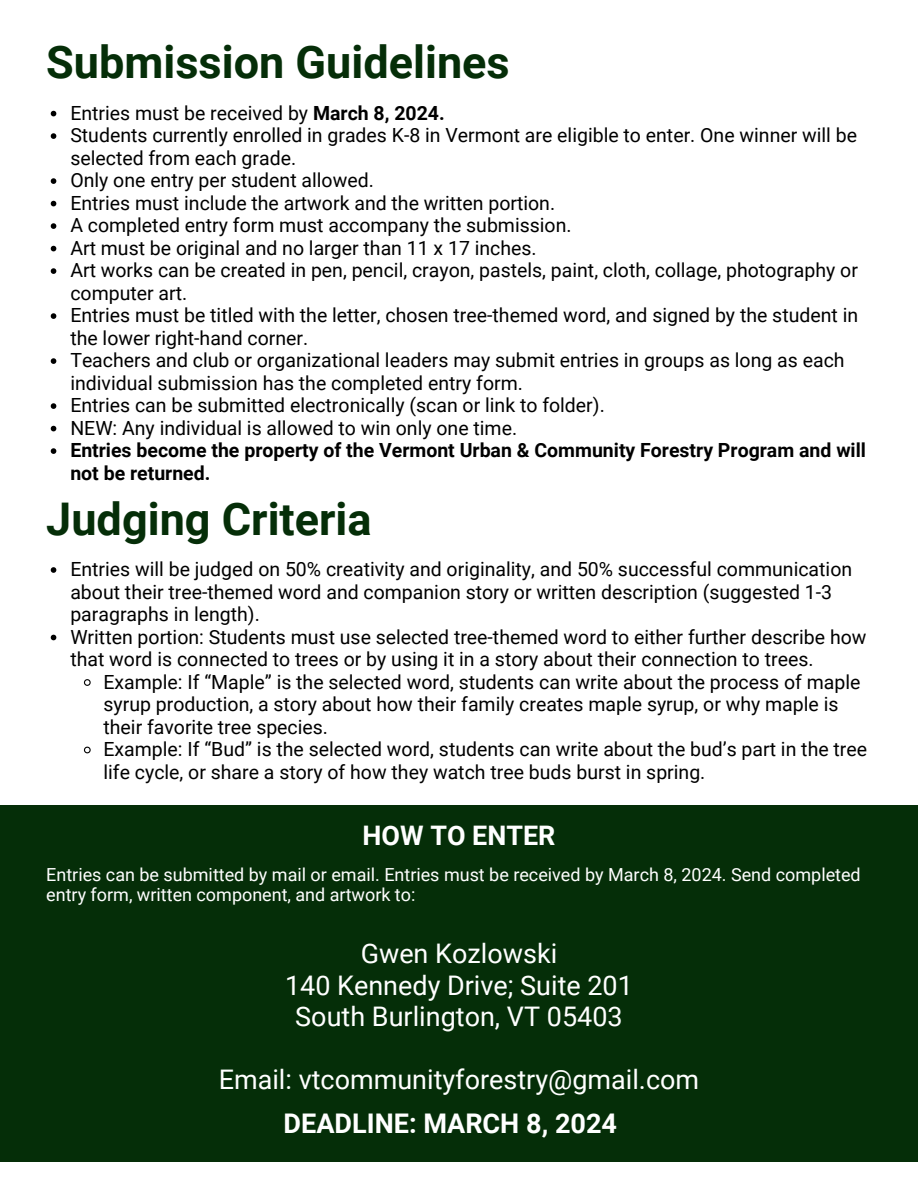
<style>
.page{position:relative;width:918px;height:1188px;background:#fff}
.page>*{position:absolute;margin:0;border:0;box-sizing:border-box;transform-origin:0 0}
.t1{font:700 45px "Roboto";color:#052e08}
.t2{font:27px "Roboto";color:#fff}
.t3{font:700 27px "Roboto";color:#fff}
.t4{font:700 26.85px "Roboto";color:#fff}
.t5{font:19.5px/22.5px "Roboto";color:#000}
.t6{font:700 19.5px/22.5px "Roboto";color:#000}
.t7{font:18px/20.2px "Roboto";color:#fff}
.s1{font-weight:700}
</style>
<div class="page">
<div style="left:0;top:805px;width:918px;height:357px;background:#052e08"></div>
<svg style="left:51px;top:111px;width:5px;height:5px"></svg>
<svg style="left:51px;top:133px;width:5px;height:6px"></svg>
<svg style="left:51px;top:178px;width:5px;height:6px"></svg>
<svg style="left:51px;top:201px;width:5px;height:5px"></svg>
<svg style="left:51px;top:223px;width:5px;height:6px"></svg>
<svg style="left:51px;top:246px;width:5px;height:5px"></svg>
<svg style="left:51px;top:268px;width:5px;height:6px"></svg>
<svg style="left:51px;top:313px;width:5px;height:6px"></svg>
<svg style="left:51px;top:358px;width:5px;height:6px"></svg>
<svg style="left:51px;top:403px;width:5px;height:6px"></svg>
<svg style="left:51px;top:426px;width:5px;height:5px"></svg>
<svg style="left:51px;top:448px;width:5px;height:6px"></svg>
<svg style="left:51px;top:567px;width:5px;height:6px"></svg>
<svg style="left:51px;top:635px;width:5px;height:5px"></svg>
<svg style="left:83px;top:679px;width:8px;height:7px"></svg>
<svg style="left:83px;top:746px;width:8px;height:8px"></svg>
<p class="t1" style="left:46px;top:37px;width:465px">Submission Guidelines</p>
<p class="t5" style="left:70px;top:102px;width:376px">Entries must be received by <span class="s1">March 8, 2024.</span></p>
<p class="t5" style="left:70px;top:124px;width:788px">Students currently enrolled in grades K-8 in Vermont are eligible to enter. One winner will be selected from each grade.</p>
<p class="t5" style="left:70px;top:169px;width:305px">Only one entry per student allowed.</p>
<p class="t5" style="left:70px;top:192px;width:486px">Entries must include the artwork and the written portion.</p>
<p class="t5" style="left:70px;top:214px;width:503px">A completed entry form must accompany the submission.</p>
<p class="t5" style="left:70px;top:237px;width:468px">Art must be original and no larger than 11 x 17 inches.</p>
<p class="t5" style="left:70px;top:259px;width:789px">Art works can be created in pen, pencil, crayon, pastels, paint, cloth, collage, photography or computer art.</p>
<p class="t5" style="left:70px;top:304px;width:789px">Entries must be titled with the letter, chosen tree-themed word, and signed by the student in the lower right-hand corner.</p>
<p class="t5" style="left:70px;top:349px;width:776px">Teachers and club or organizational leaders may submit entries in groups as long as each individual submission has the completed entry form.</p>
<p class="t5" style="left:70px;top:394px;width:536px">Entries can be submitted electronically (scan or link to folder).</p>
<p class="t5" style="left:70px;top:417px;width:448px">NEW: Any individual is allowed to win only one time.</p>
<p class="t6" style="left:70px;top:439px;width:797px">Entries become the property of the Vermont Urban &amp; Community Forestry Program and will not be returned.</p>
<p class="t1" style="left:46px;top:493px;width:327px">Judging Criteria</p>
<p class="t5" style="left:70px;top:558px;width:783px">Entries will be judged on 50% creativity and originality, and 50% successful communication about their tree-themed word and companion story or written description (suggested 1-3 paragraphs in length).</p>
<p class="t5" style="left:70px;top:626px;width:798px">Written portion: Students must use selected tree-themed word to either further describe how that word is connected to trees or by using it in a story about their connection to trees.</p>
<p class="t5" style="left:104px;top:671px;width:758px">Example: If “Maple” is the selected word, students can write about the process of maple syrup production, a story about how their family creates maple syrup, or why maple is their favorite tree species.</p>
<p class="t5" style="left:104px;top:738px;width:765px">Example: If “Bud” is the selected word, students can write about the bud’s part in the tree life cycle, or share a story of how they watch tree buds burst in spring.</p>
<p class="t4" style="left:363px;top:820px;width:194px">HOW TO ENTER</p>
<p class="t7" style="left:46px;top:865px;width:816px">Entries can be submitted by mail or email. Entries must be received by March 8, 2024. Send completed entry form, written component, and artwork to:</p>
<p class="t2" style="left:361px;top:938px;width:198px">Gwen Kozlowski</p>
<p class="t2" style="left:285px;top:970px;width:349px">140 Kennedy Drive; Suite 201</p>
<p class="t2" style="left:295px;top:1001px;width:329px">South Burlington, VT 05403</p>
<p class="t2" style="left:219px;top:1064px;width:482px">Email: vtcommunityforestry@gmail.com</p>
<p class="t3" style="left:284px;top:1108px;width:335px">DEADLINE: MARCH 8, 2024</p>
</div>
